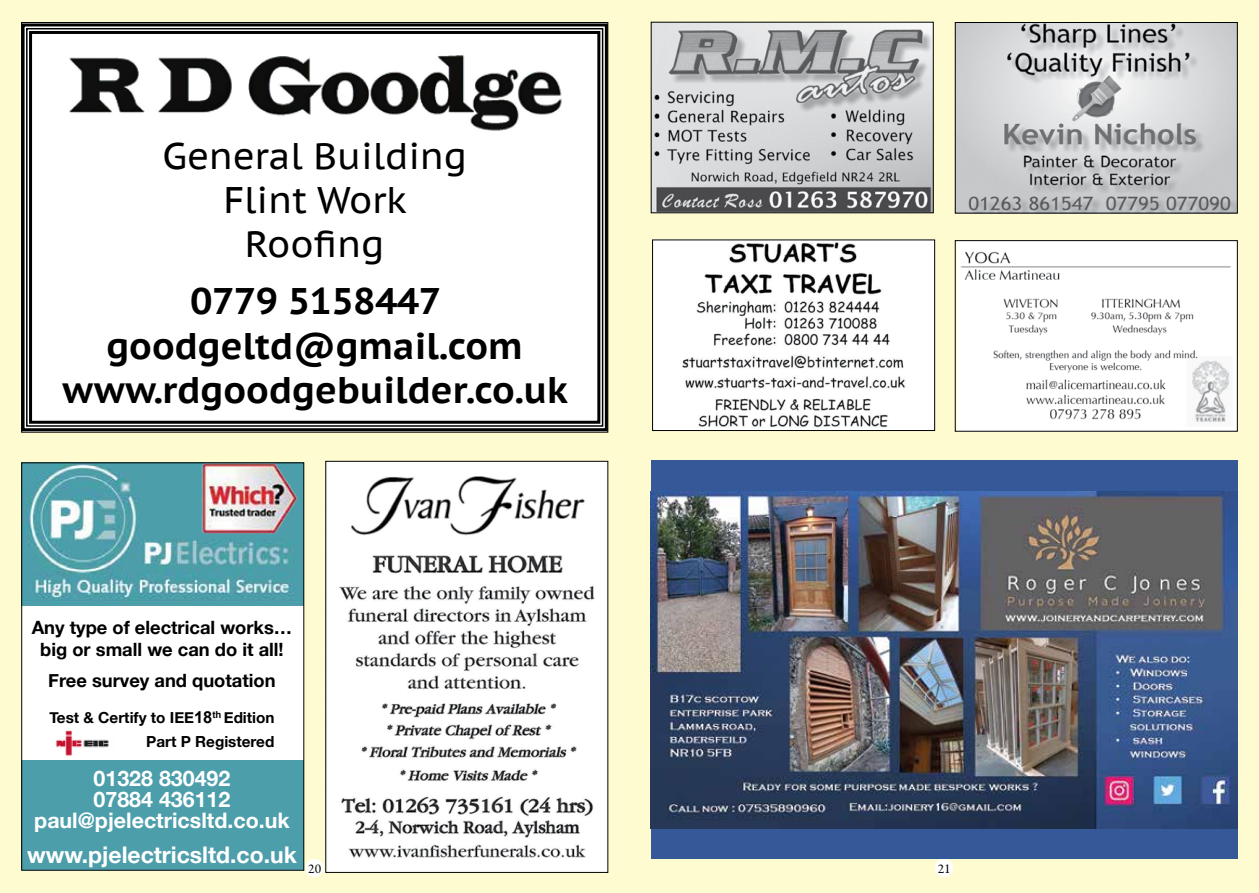
<style>
.page{position:relative;width:1259px;height:893px;background:#fff}
.page>*{position:absolute;margin:0;border:0;box-sizing:border-box;transform-origin:0 0}
.t1{font:700 36.9px/44.2px "PT Sans Caption";color:#000;text-align:center}
.t2{font:36.9px/44.2px "PT Sans Caption";color:#000;text-align:center}
.t3{font:700 22.95px "Helvetica Neue";color:#fff}
.t4{font:700 21.3px/21.3px "Helvetica Neue";color:#fff;text-align:center}
.t5{font:700 18.3px/22px "Helvetica Neue";color:#000;text-align:center}
.t6{font:700 16.5px "Arial";color:#000}
.t7{font:700 15.3px "Helvetica Neue";color:#000}
.t8{font:13.5px "Garamond Premr Pro";color:#000}
</style>
<div class="page">
<div style="left:0;top:0;width:642px;height:893px;background:#fffbd0"></div>
<div style="left:617px;top:0;width:642px;height:893px;background:#fffbd0"></div>
<div style="left:305px;top:859px;width:18px;height:18px;background:#fff;border-radius:50%"></div>
<div style="left:935px;top:859px;width:18px;height:18px;background:#fff;border-radius:50%"></div>
<img style="left:327px;top:463px;width:279px;height:408px">
<div style="left:325px;top:461px;width:283px;height:412px;border:1px solid #000"></div>
<div style="left:22px;top:463px;width:282px;height:407px;background:#fff"></div>
<img style="left:23px;top:464px;width:279px;height:141px">
<div style="left:22px;top:760px;width:282px;height:110px;background:#4c9eaa"></div>
<img style="left:200px;top:464px;width:99px;height:70px">
<img style="left:56px;top:730px;width:53px;height:26px">
<div style="left:21px;top:462px;width:283px;height:409px;border:1px solid #000"></div>
<svg style="left:23px;top:24px;width:583px;height:407px;background:#eaeaea"></svg>
<div style="left:26px;top:28px;width:577px;height:399px;border:2px solid #000"></div>
<div style="left:29px;top:31px;width:571px;height:393px;border:3px solid #000"></div>
<img style="left:653px;top:24px;width:278px;height:187px">
<img style="left:654px;top:242px;width:279px;height:187px">
<div style="left:652px;top:240px;width:283px;height:191px;border:1px solid #000"></div>
<img style="left:957px;top:242px;width:278px;height:188px">
<div style="left:955px;top:240px;width:282px;height:192px;border:1px solid #000"></div>
<div style="left:651px;top:461px;width:586px;height:398px;background:#345898"></div>
<img style="left:651px;top:492px;width:586px;height:336px">
<img style="left:957px;top:24px;width:278px;height:187px">
<div style="left:955px;top:22px;width:282px;height:191px;border:1px solid #000"></div>
<h1 class="t2" style="left:162px;top:133px;width:306px">General Building<br>Flint Work<br>Roofing</h1>
<h1 class="t1" style="left:63px;top:278px;width:507px">0779 5158447 goodgeltd@gmail.com www.rdgoodgebuilder.co.uk</h1>
<p class="t5" style="left:32px;top:617px;width:262px">Any type of electrical works… big or small we can do it all!</p>
<p class="t5" style="left:48px;top:669px;width:229px">Free survey and quotation</p>
<p class="t7" style="left:49px;top:706px;width:227px">Test &amp; Certify to IEE18<sup>th</sup> Edition</p>
<p class="t6" style="left:194px;top:706px;width:29px">18<sup>th</sup></p>
<p class="t7" style="left:146px;top:729px;width:130px">Part P Registered</p>
<p class="t4" style="left:34px;top:768px;width:257px">01328 830492<br>07884 436112 paul@pjelectricsltd.co.uk</p>
<p class="t3" style="left:27px;top:836px;width:271px">www.pjelectricsltd.co.uk</p>
<p class="t8" style="left:308px;top:861px;width:15px">20</p>
<p class="t8" style="left:937px;top:861px;width:15px">21</p>
</div>
